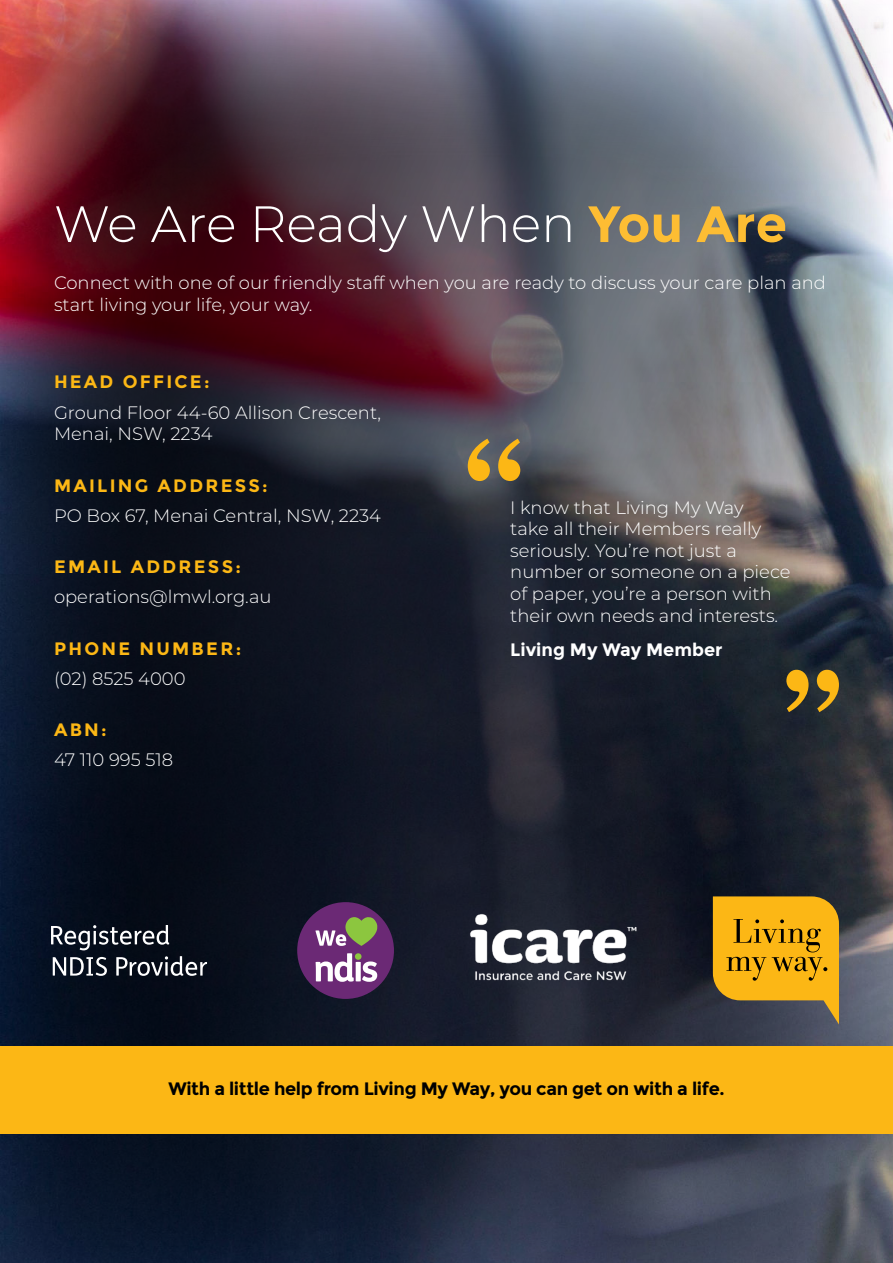
<style>
.page{position:relative;width:893px;height:1263px;background:#fff}
.page>*{position:absolute;margin:0;border:0;box-sizing:border-box;transform-origin:0 0}
.t1{font:300 51px "Montserrat";color:#fff}
.t2{font:300 18px/21.6px "Montserrat";color:#fff}
.t3{font:700 18px "Montserrat";letter-spacing:.125em;color:#fcb715}
.t4{font:700 18px "Montserrat";letter-spacing:-.02em;color:#000}
.t5{font:700 18px "Montserrat";color:#fff}
.s1{font-weight:700;color:#fdbd33}
</style>
<div class="page">
<img style="left:0;top:0;width:893px;height:1263px">
<svg style="left:468px;top:439px;width:52px;height:42px;background:#a7883d"></svg>
<svg style="left:786px;top:670px;width:53px;height:42px;background:#8c6f25"></svg>
<div style="left:0;top:1046px;width:893px;height:87px;background:#fcb715"></div>
<svg style="left:713px;top:896px;width:126px;height:128px;background:#c7941f"></svg>
<div style="left:297px;top:902px;width:97px;height:97px;background:#6b2975;border-radius:50%"></div>
<svg style="left:315px;top:917px;width:62px;height:29px"></svg>
<svg style="left:316px;top:953px;width:61px;height:29px"></svg>
<svg style="left:51px;top:925px;width:118px;height:25px"></svg>
<svg style="left:53px;top:957px;width:54px;height:19px"></svg>
<svg style="left:116px;top:956px;width:91px;height:20px"></svg>
<img style="left:438px;top:881px;width:230px;height:131px">
<h1 class="t1" style="left:54px;top:199px;width:735px">We Are Ready When <span class="s1">You Are</span></h1>
<p class="t2" style="left:54px;top:273px;width:774px">Connect with one of our friendly staff when you are ready to discuss your care plan and start living your life, your way.</p>
<p class="t3" style="left:54px;top:375px;width:157px">HEAD OFFICE:</p>
<p class="t2" style="left:54px;top:402px;width:329px">Ground Floor 44-60 Allison Crescent,<br>Menai, NSW, 2234</p>
<p class="t3" style="left:54px;top:478px;width:215px">MAILING ADDRESS:</p>
<p class="t2" style="left:54px;top:505px;width:329px">PO Box 67, Menai Central, NSW, 2234</p>
<p class="t3" style="left:54px;top:559px;width:188px">EMAIL ADDRESS:</p>
<p class="t2" style="left:54px;top:586px;width:219px">operations@lmwl.org.au</p>
<p class="t3" style="left:54px;top:641px;width:189px">PHONE NUMBER:</p>
<p class="t2" style="left:54px;top:668px;width:133px">(02) 8525 4000</p>
<p class="t3" style="left:54px;top:722px;width:54px">ABN:</p>
<p class="t2" style="left:54px;top:749px;width:121px">47 110 995 518</p>
<p class="t2" style="left:510px;top:497px;width:282px">I know that Living My Way<br>take all their Members really seriously. You’re not just a number or someone on a piece of paper, you’re a person with their own needs and interests.</p>
<p class="t5" style="left:510px;top:642px;width:214px">Living My Way Member</p>
<p class="t4" style="left:168px;top:1082px;width:558px">With a little help from Living My Way, you can get on with a life.</p>
</div>
